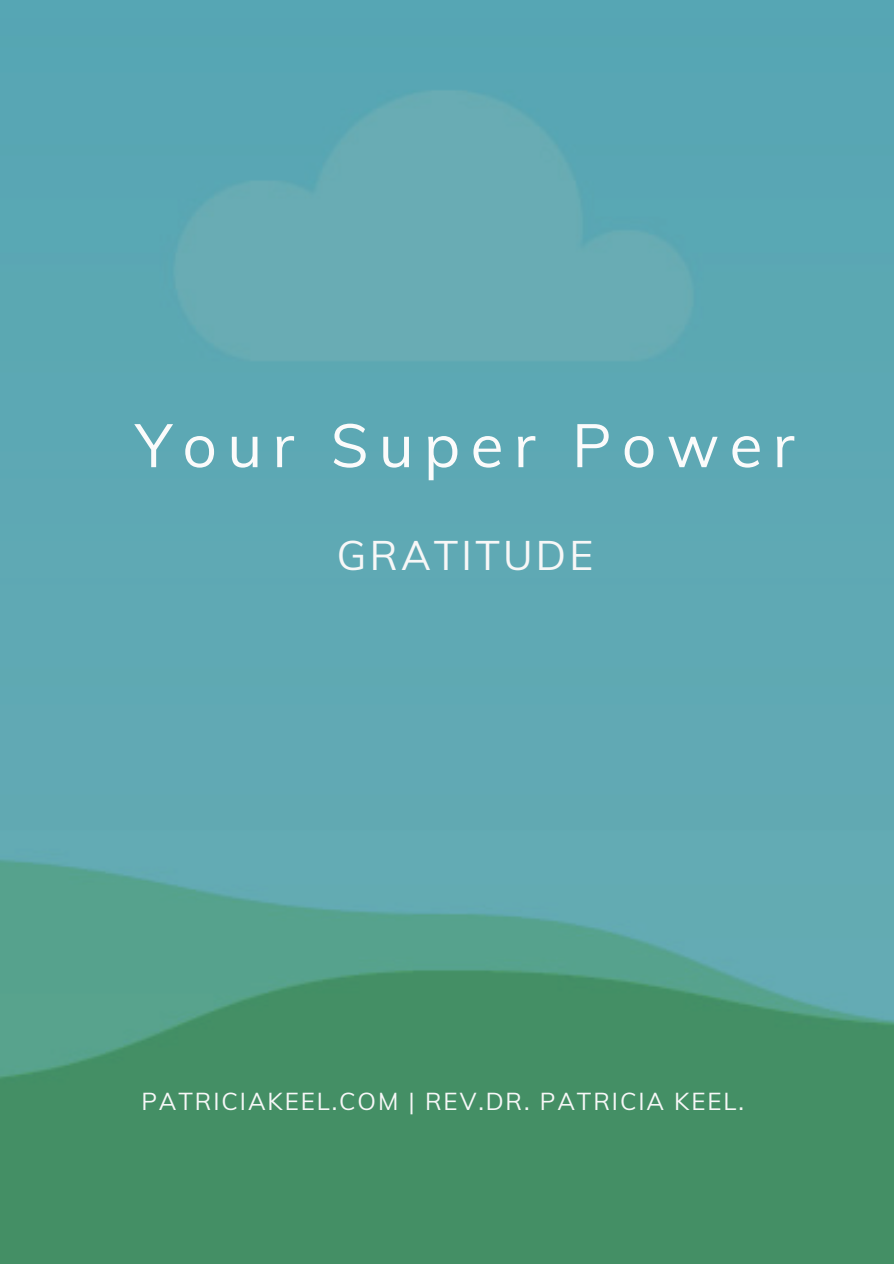
<style>
.page{position:relative;width:894px;height:1264px;background:#fff}
.page>*{position:absolute;margin:0;border:0;box-sizing:border-box;transform-origin:0 0}
.t1{font:60.45px "Muli";letter-spacing:.17em;color:#fbfbfb}
.t2{font:40.5px "Muli";letter-spacing:.08em;color:#f7f7f7}
.t3{font:24px "Muli";letter-spacing:.08em;color:#f7f7f7}
</style>
<div class="page">
<img style="left:0;top:0;width:893px;height:1263px">
<h1 class="t1" style="left:135px;top:406px;width:660px">Your Super Power</h1>
<p class="t2" style="left:337px;top:529px;width:258px">GRATITUDE</p>
<h2 class="t3" style="left:141px;top:1086px;width:604px">PATRICIAKEEL.COM | REV.DR. PATRICIA KEEL.</h2>
</div>
